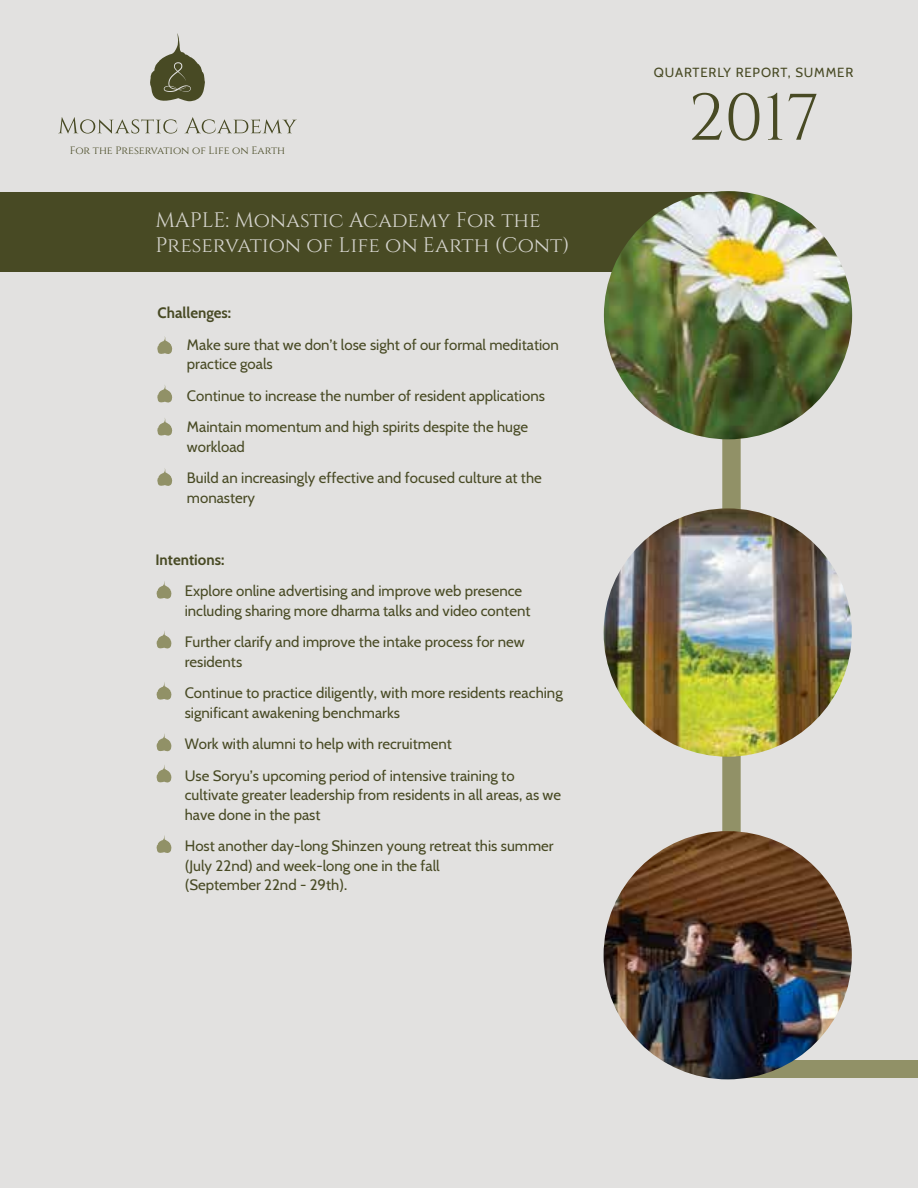
<style>
.page{position:relative;width:918px;height:1188px;background:#e2e1e0}
.page>*{position:absolute;margin:0;border:0;box-sizing:border-box;transform-origin:0 0}
.t1{font:65.7px "Cinzel";color:#484a24}
.t2{font:21px/25.2px "Cinzel";color:#d5d4cd}
.t3{font:15px/19.5px "Cabin";color:#484a24}
.t4{font:700 15px "Cabin";color:#484a24}
.t5{font:13.2px "Cabin";letter-spacing:.065em;color:#484a24}
.t6{font:10.65px "Cinzel";letter-spacing:-.005em;color:#484a24}
</style>
<div class="page">
<svg style="left:150px;top:33px;width:55px;height:69px"></svg>
<svg style="left:58px;top:117px;width:119px;height:17px"></svg>
<svg style="left:184px;top:117px;width:113px;height:17px"></svg>
<div style="left:0;top:193px;width:712px;height:79px;background:#484a24"></div>
<svg style="left:156px;top:581px;width:16px;height:18px"></svg>
<svg style="left:156px;top:631px;width:16px;height:18px"></svg>
<svg style="left:156px;top:682px;width:16px;height:18px"></svg>
<svg style="left:156px;top:733px;width:16px;height:19px"></svg>
<svg style="left:156px;top:765px;width:16px;height:18px"></svg>
<svg style="left:156px;top:835px;width:16px;height:18px"></svg>
<svg style="left:157px;top:385px;width:15px;height:18px"></svg>
<svg style="left:157px;top:418px;width:15px;height:18px"></svg>
<svg style="left:157px;top:468px;width:15px;height:18px"></svg>
<svg style="left:157px;top:336px;width:15px;height:18px"></svg>
<div style="left:723px;top:1060px;width:195px;height:18px;background:#919167"></div>
<div style="left:722px;top:427px;width:19px;height:510px;background:#919167"></div>
<img style="left:604px;top:831px;width:248px;height:248px;border-radius:124px">
<img style="left:604px;top:508px;width:248px;height:249px;border-radius:124px">
<img style="left:604px;top:191px;width:248px;height:248px;border-radius:124px">
<p class="t6" style="left:70px;top:144px;width:217px">For the Preservation of Life on Earth</p>
<h2 class="t2" style="left:155px;top:208px;width:416px">MAPLE: Monastic Academy For the<br>Preservation of Life on Earth (Cont)</h2>
<p class="t4" style="left:158px;top:304px;width:75px">Challenges:</p>
<p class="t3" style="left:187px;top:335px;width:373px">Make sure that we don’t lose sight of our formal meditation practice goals</p>
<p class="t3" style="left:187px;top:380px;width:360px;line-height:31.5px">Continue to increase the number of resident applications<br>Maintain momentum and high spirits despite the huge</p>
<p class="t3" style="left:187px;top:431px;width:356px;line-height:31.5px">workload<br>Build an increasingly effective and focused culture at the</p>
<p class="t3" style="left:187px;top:488px;width:70px">monastery</p>
<p class="t4" style="left:155px;top:550px;width:70px">Intentions:</p>
<p class="t3" style="left:185px;top:581px;width:347px">Explore online advertising and improve web presence including sharing more dharma talks and video content</p>
<p class="t3" style="left:185px;top:632px;width:341px">Further clarify and improve the intake process for new residents</p>
<p class="t3" style="left:185px;top:683px;width:380px">Continue to practice diligently, with more residents reaching significant awakening benchmarks</p>
<p class="t3" style="left:185px;top:728px;width:331px;line-height:31.5px">Work with alumni to help with recruitment<br>Use Soryu’s upcoming period of intensive training to</p>
<p class="t3" style="left:185px;top:785px;width:378px">cultivate greater leadership from residents in all areas, as we have done in the past</p>
<p class="t3" style="left:185px;top:836px;width:370px">Host another day-long Shinzen young retreat this summer (July 22nd) and week-long one in the fall<br>(September 22nd - 29th).</p>
<p class="t5" style="left:654px;top:64px;width:201px">QUARTERLY REPORT, SUMMER</p>
<h1 class="t1" style="left:688px;top:76px;width:133px">2017</h1>
</div>
